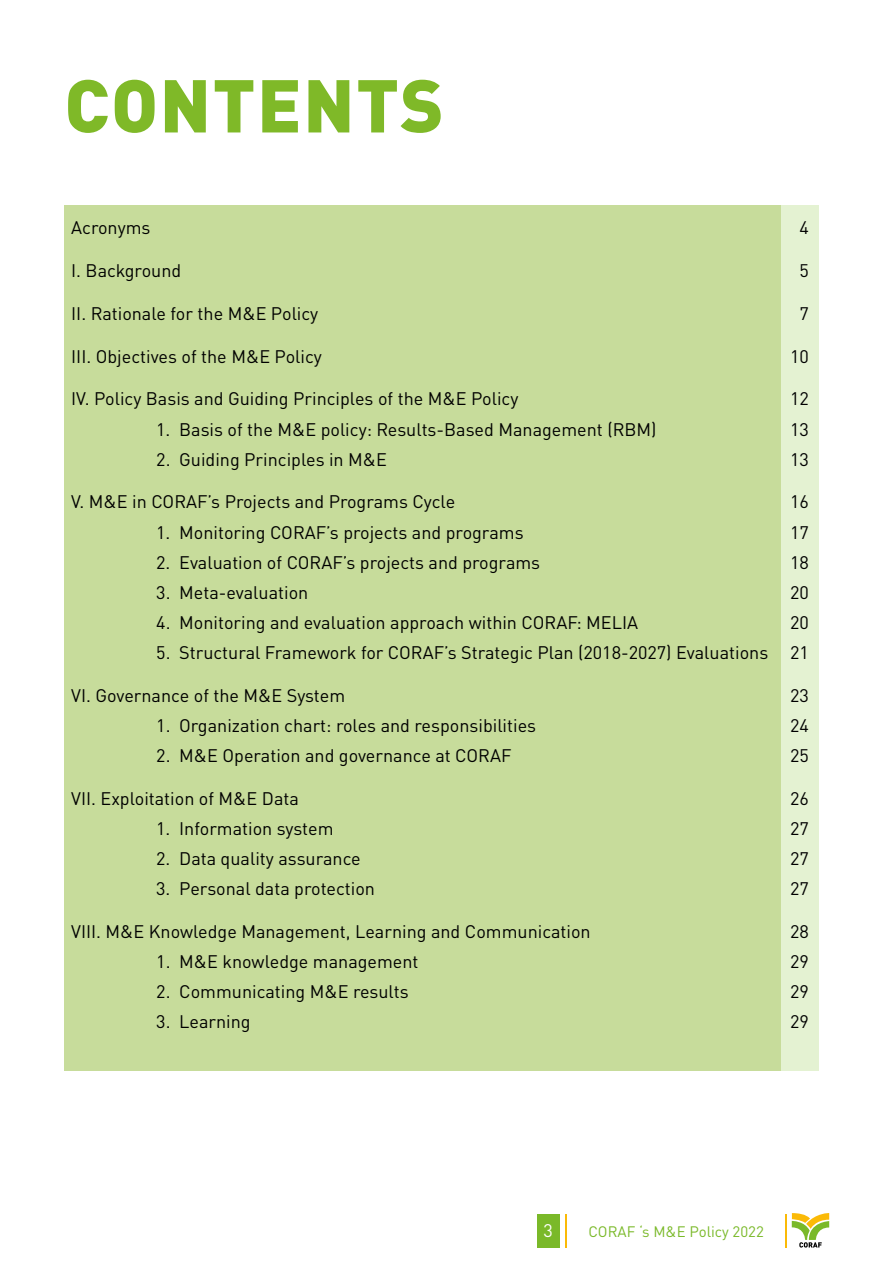
<style>
.page{position:relative;width:893px;height:1263px;background:#fff}
.page>*{position:absolute;margin:0;border:0;box-sizing:border-box;transform-origin:0 0}
.t1{font:900 73.5px "DIN Pro";letter-spacing:.02em;color:#7fb928}
.t2{font:18px "DIN Pro";color:#000}
.t3{font:18px "DIN Pro";color:#fff}
.t4{font:15px "DIN Pro";color:#7ab929}
</style>
<div class="page">
<svg style="left:792px;top:1213px;width:37px;height:34px"></svg>
<hr style="left:565px;top:1214px;width:1px;height:34px;background:#fbba07">
<hr style="left:785px;top:1214px;width:2px;height:34px;background:#fbba07">
<div style="left:537px;top:1214px;width:23px;height:34px;background:#7ab929"></div>
<div style="left:64px;top:205px;width:754px;height:865px;background:#c7dc9b"></div>
<div style="left:781px;top:205px;width:37px;height:865px;background:#e4f2d2"></div>
<h1 class="t1" style="left:65px;top:43px;width:381px">CONTENTS</h1>
<p class="t2" style="left:71px;top:213px;width:81px">Acronyms</p>
<p class="t2" style="left:800px;top:213px;width:11px">4</p>
<p class="t2" style="left:71px;top:256px;width:112px">I. Background</p>
<p class="t2" style="left:800px;top:256px;width:11px">5</p>
<p class="t2" style="left:71px;top:299px;width:249px">II. Rationale for the M&amp;E Policy</p>
<p class="t2" style="left:800px;top:299px;width:11px">7</p>
<p class="t2" style="left:71px;top:342px;width:252px">III. Objectives of the M&amp;E Policy</p>
<p class="t2" style="left:790px;top:342px;width:20px">10</p>
<p class="t2" style="left:71px;top:385px;width:449px">IV. Policy Basis and Guiding Principles of the M&amp;E Policy</p>
<p class="t2" style="left:790px;top:385px;width:20px">12</p>
<p class="t2" style="left:156px;top:415px;width:502px">1. Basis of the M&amp;E policy: Results-Based Management (RBM)</p>
<p class="t2" style="left:790px;top:415px;width:20px">13</p>
<p class="t2" style="left:156px;top:445px;width:232px">2. Guiding Principles in M&amp;E</p>
<p class="t2" style="left:790px;top:445px;width:20px">13</p>
<p class="t2" style="left:71px;top:488px;width:386px">V. M&amp;E in CORAF’s Projects and Programs Cycle</p>
<p class="t2" style="left:790px;top:488px;width:20px">16</p>
<p class="t2" style="left:156px;top:518px;width:369px">1. Monitoring CORAF’s projects and programs</p>
<p class="t2" style="left:790px;top:518px;width:20px">17</p>
<p class="t2" style="left:156px;top:548px;width:385px">2. Evaluation of CORAF’s projects and programs</p>
<p class="t2" style="left:790px;top:548px;width:20px">18</p>
<p class="t2" style="left:156px;top:578px;width:154px">3. Meta-evaluation</p>
<p class="t2" style="left:790px;top:578px;width:20px">20</p>
<p class="t2" style="left:156px;top:608px;width:483px">4. Monitoring and evaluation approach within CORAF: MELIA</p>
<p class="t2" style="left:790px;top:608px;width:20px">20</p>
<p class="t2" style="left:156px;top:638px;width:654px">5. Structural Framework for CORAF’s Strategic Plan (2018-2027) Evaluations 21</p>
<p class="t2" style="left:71px;top:681px;width:275px">VI. Governance of the M&amp;E System</p>
<p class="t2" style="left:790px;top:681px;width:20px">23</p>
<p class="t2" style="left:156px;top:711px;width:381px">1. Organization chart: roles and responsibilities</p>
<p class="t2" style="left:790px;top:711px;width:20px">24</p>
<p class="t2" style="left:156px;top:741px;width:357px">2. M&amp;E Operation and governance at CORAF</p>
<p class="t2" style="left:790px;top:741px;width:20px">25</p>
<p class="t2" style="left:71px;top:784px;width:229px">VII. Exploitation of M&amp;E Data</p>
<p class="t2" style="left:790px;top:784px;width:20px">26</p>
<p class="t2" style="left:156px;top:814px;width:179px">1. Information system</p>
<p class="t2" style="left:790px;top:814px;width:20px">27</p>
<p class="t2" style="left:156px;top:844px;width:206px">2. Data quality assurance</p>
<p class="t2" style="left:790px;top:844px;width:20px">27</p>
<p class="t2" style="left:156px;top:874px;width:220px">3. Personal data protection</p>
<p class="t2" style="left:790px;top:874px;width:20px">27</p>
<p class="t2" style="left:71px;top:917px;width:521px">VIII. M&amp;E Knowledge Management, Learning and Communication</p>
<p class="t2" style="left:790px;top:917px;width:20px">28</p>
<p class="t2" style="left:156px;top:947px;width:264px">1. M&amp;E knowledge management</p>
<p class="t2" style="left:790px;top:947px;width:20px">29</p>
<p class="t2" style="left:156px;top:978px;width:254px">2. Communicating M&amp;E results</p>
<p class="t2" style="left:790px;top:978px;width:20px">29</p>
<p class="t2" style="left:156px;top:1008px;width:96px">3. Learning</p>
<p class="t2" style="left:790px;top:1008px;width:20px">29</p>
<p class="t3" style="left:544px;top:1217px;width:11px">3</p>
<p class="t4" style="left:588px;top:1219px;width:177px">CORAF ‘s M&amp;E Policy 2022</p>
</div>
